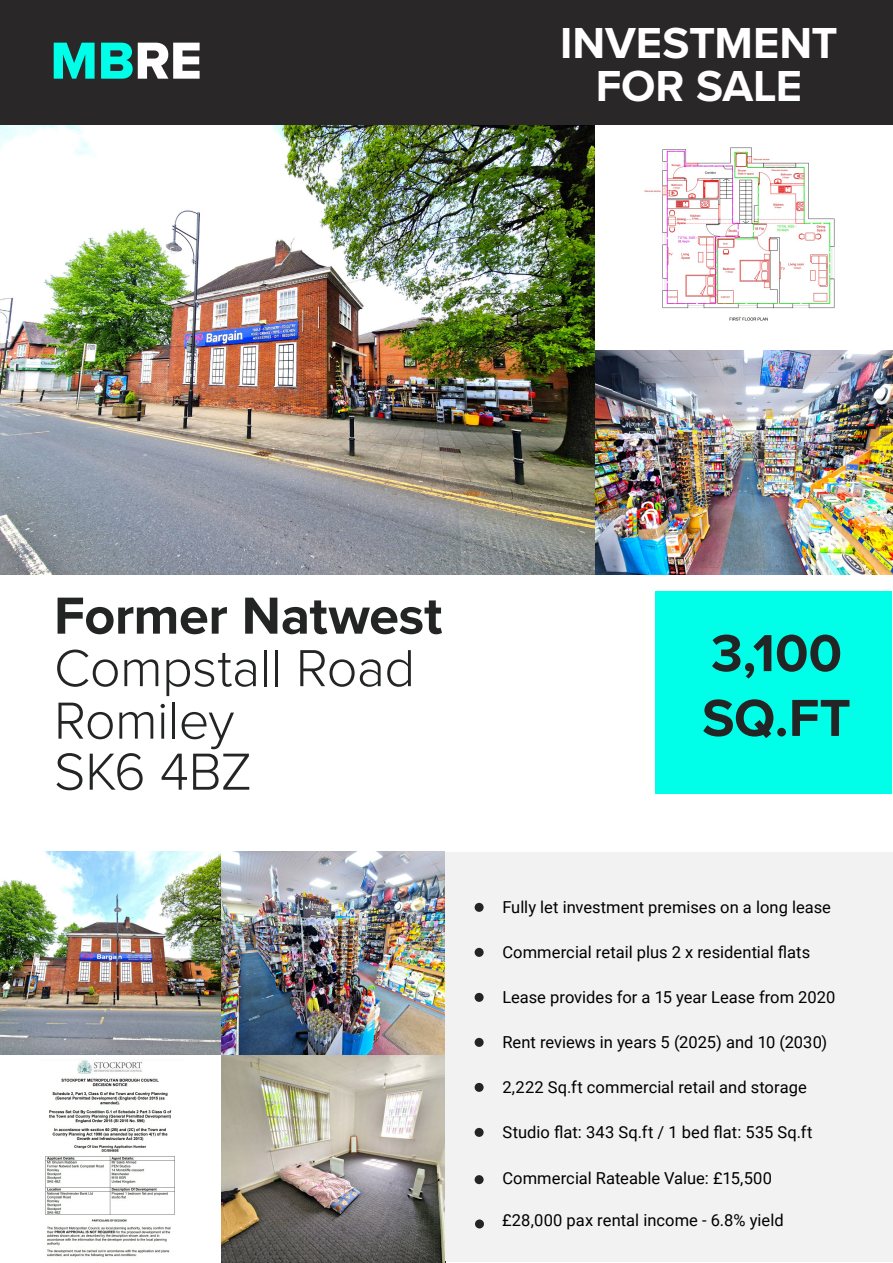
<style>
.page{position:relative;width:893px;height:1263px;background:#fff}
.page>*{position:absolute;margin:0;border:0;box-sizing:border-box;transform-origin:0 0}
.Subheader_1{font:300 54px "Proxima Nova";letter-spacing:-.01em;color:#232424}
.Header_1{font:700 54px "Proxima Nova";letter-spacing:-.01em;color:#232424}
.Subheader_1-2{font:700 54px "Proxima Nova";color:#232424}
.t1{font:54px "Proxima Nova Extrabld";color:#00ffe9}
.t2{font:700 45px/43.5px "Proxima Nova";color:#fff;text-align:center}
.t3{font:16.5px "Roboto";color:#000}
.s1{color:#fff}
</style>
<div class="page">
<div style="left:0;top:1px;width:892px;height:125px;background:#292727"></div>
<img style="left:0;top:126px;width:893px;height:448px">
<div style="left:655px;top:592px;width:236px;height:202px;background:#00ffe9"></div>
<div style="left:445px;top:853px;width:448px;height:408px;background:#f2f2f2"></div>
<div style="left:475px;top:903px;width:9px;height:9px;background:#232424;border-radius:50%"></div>
<div style="left:475px;top:948px;width:9px;height:9px;background:#232424;border-radius:50%"></div>
<div style="left:475px;top:993px;width:9px;height:9px;background:#232424;border-radius:50%"></div>
<div style="left:475px;top:1038px;width:9px;height:9px;background:#232424;border-radius:50%"></div>
<div style="left:475px;top:1083px;width:9px;height:9px;background:#232424;border-radius:50%"></div>
<div style="left:475px;top:1128px;width:9px;height:9px;background:#232424;border-radius:50%"></div>
<div style="left:475px;top:1175px;width:9px;height:9px;background:#232424;border-radius:50%"></div>
<div style="left:475px;top:1219px;width:9px;height:9px;background:#232424;border-radius:50%"></div>
<img style="left:0;top:852px;width:444px;height:411px">
<p class="t1" style="left:50px;top:20px;width:153px">MB<span class="s1">RE</span></p>
<p class="t2" style="left:560px;top:20px;width:279px">INVESTMENT<br>FOR SALE</p>
<p class="Header_1" style="left:54px;top:575px;width:390px">Former Natwest</p>
<p class="Subheader_1" style="left:54px;top:628px;width:363px">Compstall Road</p>
<p class="Subheader_1" style="left:54px;top:680px;width:182px">Romiley</p>
<p class="Subheader_1" style="left:54px;top:731px;width:199px">SK6 4BZ</p>
<p class="Subheader_1-2" style="left:711px;top:613px;width:133px">3,100</p>
<p class="Subheader_1-2" style="left:702px;top:678px;width:150px">SQ.FT</p>
<p class="t3" style="left:502px;top:896px;width:330px">Fully let investment premises on a long lease</p>
<p class="t3" style="left:502px;top:941px;width:309px">Commercial retail plus 2 x residential flats</p>
<p class="t3" style="left:502px;top:986px;width:335px">Lease provides for a 15 year Lease from 2020</p>
<p class="t3" style="left:502px;top:1031px;width:326px">Rent reviews in years 5 (2025) and 10 (2030)</p>
<p class="t3" style="left:502px;top:1076px;width:306px">2,222 Sq.ft commercial retail and storage</p>
<p class="t3" style="left:502px;top:1121px;width:312px">Studio flat: 343 Sq.ft / 1 bed flat: 535 Sq.ft</p>
<p class="t3" style="left:502px;top:1167px;width:271px">Commercial Rateable Value: £15,500</p>
<p class="t3" style="left:502px;top:1209px;width:283px">£28,000 pax rental income - 6.8% yield</p>
</div>
